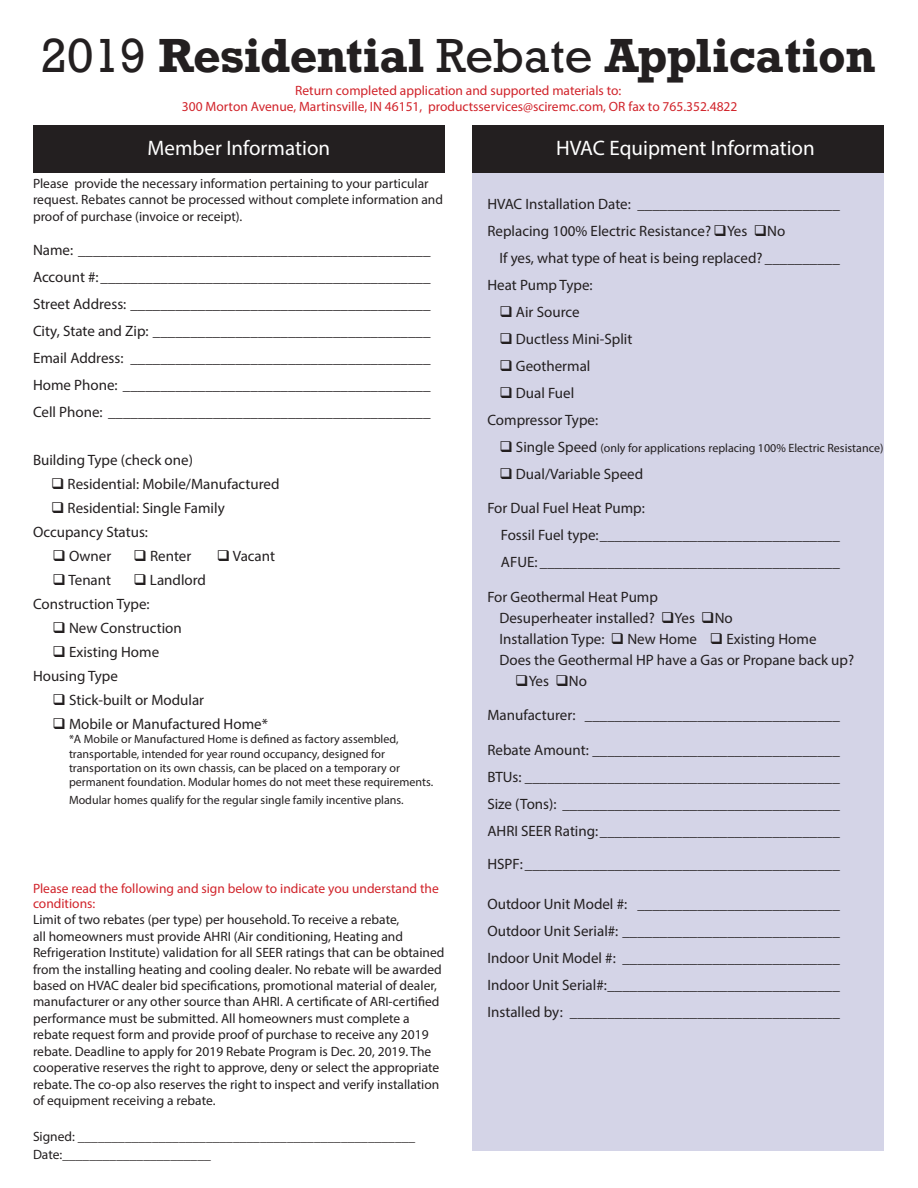
<style>
.page{position:relative;width:918px;height:1188px;background:#fff}
.page>*{position:absolute;margin:0;border:0;box-sizing:border-box;transform-origin:0 0}
.t1{font:700 45px "Rockwell";letter-spacing:-.01em;color:#231f20}
.t2{font:21px "Myriad Pro";color:#fff}
.t3{font:15px/27px "Myriad Pro";color:#231f20}
.t4{font:13.5px/16.5px "Myriad Pro";color:#231f20}
.t5{font:13.5px/15px "Myriad Pro";color:#d1232a}
.t6{font:12px/14.4px "Myriad Pro";color:#231f20}
.s1{font-weight:400}
.s2{font-size:15px}
</style>
<div class="page">
<div style="left:472px;top:126px;width:412px;height:1024px;background:#d4d4e7"></div>
<div style="left:472px;top:125px;width:412px;height:48px;background:#231f20"></div>
<div style="left:33px;top:125px;width:412px;height:48px;background:#231f20"></div>
<h1 class="t1" style="left:41px;top:27px;width:837px"><span class="s1">2019</span> Residential <span class="s1">Rebate</span> Application</h1>
<p class="t5" style="left:182px;top:82px;width:557px;line-height:16.2px;text-align:center">Return completed application and supported materials to:<br>300 Morton Avenue, Martinsville, IN 46151, productsservices@sciremc.com, OR fax to 765.352.4822</p>
<h2 class="t2" style="left:148px;top:135px;width:184px">Member Information</h2>
<p class="t4" style="left:33px;top:175px;width:412px">Please provide the necessary information pertaining to your particular request. Rebates cannot be processed without complete information and proof of purchase (invoice or receipt).</p>
<p class="t3" style="left:33px;top:236px;width:399px;text-align:justify">Name: _______________________________________________ Account #:____________________________________________ Street Address: ________________________________________ City, State and Zip: _____________________________________ Email Address: ________________________________________ Home Phone: _________________________________________ Cell Phone: ___________________________________________</p>
<p class="t3" style="left:33px;top:446px;width:161px">Building Type (check one)</p>
<p class="t3" style="left:51px;top:470px;width:230px">❑ Residential: Mobile/Manufactured</p>
<p class="t3" style="left:33px;top:495px;width:193px;line-height:24px;text-indent:18px">❑ Residential: Single Family<br>Occupancy Status:</p>
<p class="t3" style="left:52px;top:542px;width:60px">❑ Owner</p>
<p class="t3" style="left:134px;top:542px;width:59px">❑ Renter</p>
<p class="t3" style="left:217px;top:542px;width:60px">❑ Vacant</p>
<p class="t3" style="left:52px;top:566px;width:60px">❑ Tenant</p>
<p class="t3" style="left:33px;top:567px;width:175px;line-height:24px;text-indent:100px">❑ Landlord<br>Construction Type:</p>
<p class="t3" style="left:52px;top:614px;width:131px">❑ New Construction</p>
<p class="t3" style="left:33px;top:639px;width:128px;line-height:24px;text-indent:20px">❑ Existing Home<br>Housing Type</p>
<p class="t3" style="left:52px;top:686px;width:153px">❑ Stick-built or Modular</p>
<p class="t3" style="left:52px;top:710px;width:217px">❑ Mobile or Manufactured Home*</p>
<p class="t6" style="left:69px;top:732px;width:366px">*A Mobile or Manufactured Home is defined as factory assembled, transportable, intended for year round occupancy, designed for transportation on its own chassis, can be placed on a temporary or permanent foundation. Modular homes do not meet these requirements.</p>
<p class="t6" style="left:69px;top:793px;width:336px">Modular homes qualify for the regular single family incentive plans.</p>
<p class="t5" style="left:33px;top:880px;width:407px">Please read the following and sign below to indicate you understand the conditions:</p>
<p class="t4" style="left:33px;top:911px;width:413px">Limit of two rebates (per type) per household. To receive a rebate,<br>all homeowners must provide AHRI (Air conditioning, Heating and Refrigeration Institute) validation for all SEER ratings that can be obtained from the installing heating and cooling dealer. No rebate will be awarded based on HVAC dealer bid specifications, promotional material of dealer, manufacturer or any other source than AHRI. A certificate of ARI-certified performance must be submitted. All homeowners must complete a rebate request form and provide proof of purchase to receive any 2019 rebate. Deadline to apply for 2019 Rebate Program is Dec. 20, 2019. The cooperative reserves the right to approve, deny or select the appropriate rebate. The co-op also reserves the right to inspect and verify installation of equipment receiving a rebate.</p>
<p class="t4" style="left:33px;top:1127px;width:384px;line-height:17.7px">Signed: __________________________________________________<br>Date:______________________</p>
<h2 class="t2" style="left:556px;top:135px;width:260px">HVAC Equipment Information</h2>
<p class="t3" style="left:487px;top:190px;width:354px">HVAC Installation Date: ___________________________<br>Replacing 100% Electric Resistance? ❑Yes ❑No</p>
<p class="t3" style="left:487px;top:244px;width:354px;text-indent:12px">If yes, what type of heat is being replaced? __________<br>Heat Pump Type:</p>
<p class="t3" style="left:499px;top:298px;width:82px">❑ Air Source</p>
<p class="t3" style="left:499px;top:325px;width:134px">❑ Ductless Mini-Split</p>
<p class="t3" style="left:499px;top:352px;width:93px">❑ Geothermal</p>
<p class="t3" style="left:487px;top:379px;width:112px;text-indent:12px">❑ Dual Fuel<br>Compressor Type:</p>
<p class="t6" style="left:499px;top:440px;width:386px">❑ <span class="s2">Single Speed</span> (only for applications replacing 100% Electric Resistance)</p>
<p class="t3" style="left:499px;top:460px;width:145px">❑ Dual/Variable Speed</p>
<p class="t3" style="left:501px;top:494px;width:340px;text-indent:-14px">For Dual Fuel Heat Pump:<br>Fossil Fuel type:________________________________<br>AFUE: ________________________________________</p>
<p class="t3" style="left:499px;top:586px;width:356px;line-height:21px;text-indent:-12px">For Geothermal Heat Pump<br>Desuperheater installed? ❑Yes ❑No<br>Installation Type: ❑ New Home ❑ Existing Home<br>Does the Geothermal HP have a Gas or Propane back up?</p>
<p class="t3" style="left:515px;top:667px;width:73px">❑Yes ❑No</p>
<p class="t3" style="left:487px;top:701px;width:354px">Manufacturer: __________________________________</p>
<p class="t3" style="left:487px;top:736px;width:354px;text-align:justify">Rebate Amount: _________________________________ BTUs: __________________________________________ Size (Tons): _____________________________________ AHRI SEER Rating:________________________________</p>
<p class="t3" style="left:487px;top:850px;width:354px">HSPF: __________________________________________</p>
<p class="t3" style="left:487px;top:890px;width:354px;text-align:justify">Outdoor Unit Model #: ___________________________ Outdoor Unit Serial#: _____________________________ Indoor Unit Model #: _____________________________ Indoor Unit Serial#:_______________________________ Installed by: ____________________________________</p>
</div>
